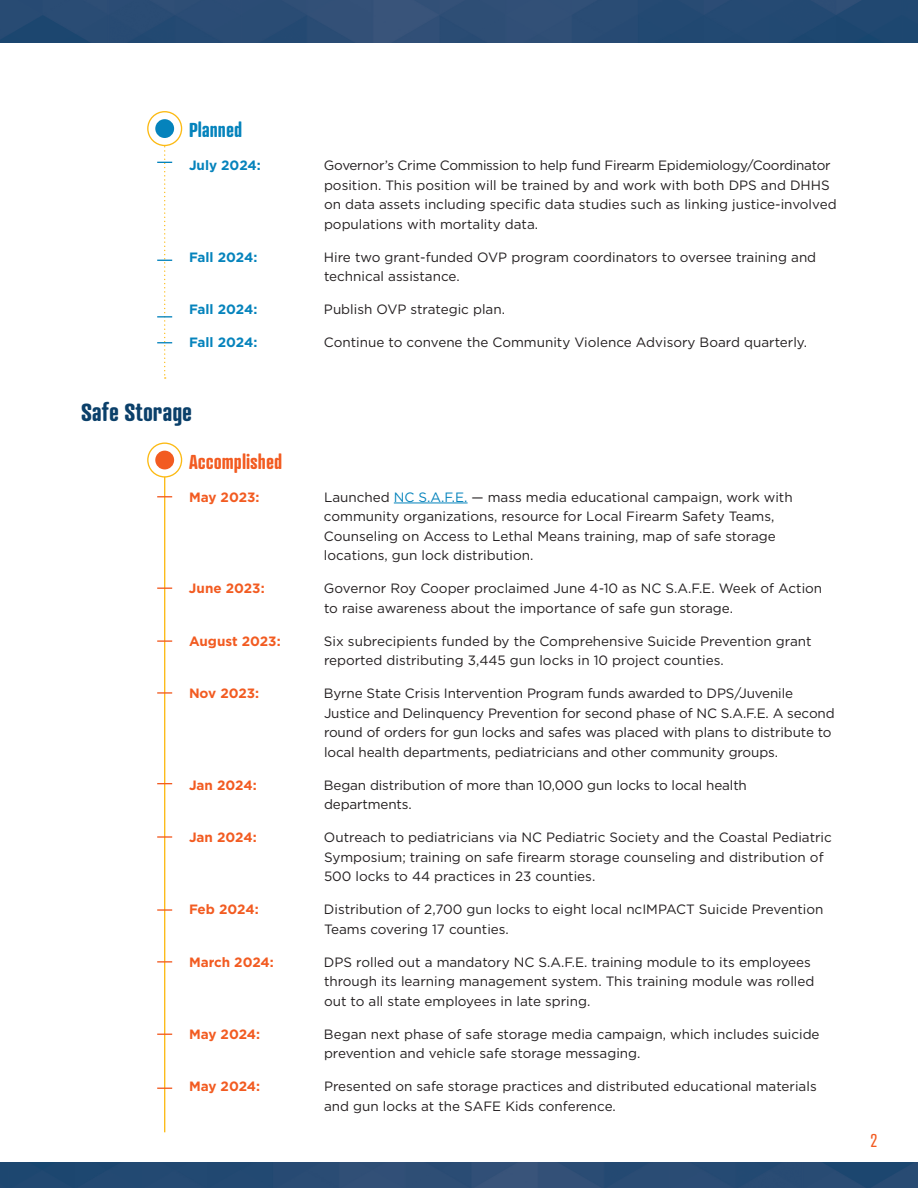
<style>
.page{position:relative;width:918px;height:1188px;background:#fff}
.page>*{position:absolute;margin:0;border:0;box-sizing:border-box;transform-origin:0 0}
.t1{font:700 24px "Atrament";color:#0b406a}
.t2{font:700 19.5px "Atrament";color:#f25b21}
.t3{font:700 19.5px "Atrament";color:#0583bc}
.t4{font:18px "Atrament";color:#f25b21}
.t5{font:13.5px/19.5px "Gotham";color:#231f20}
.t6{font:700 13.5px "Gotham";color:#f25b21}
.t7{font:700 13.5px "Gotham";color:#0583bc}
.s1{color:#0583bc}
</style>
<div class="page">
<img style="left:0;top:0;width:918px;height:42px">
<img style="left:0;top:1162px;width:918px;height:26px">
<hr style="left:394px;top:503px;width:74px;height:1px;background:#0583bc">
<div style="left:147px;top:111px;width:35px;height:35px;border:1px solid #fcba13;border-radius:50%"></div>
<div style="left:155px;top:119px;width:19px;height:19px;background:#0583bc;border-radius:50%"></div>
<svg style="left:157px;top:134px;width:15px;height:245px"></svg>
<hr style="left:164px;top:466px;width:1px;height:666px;background:#fcba13">
<svg style="left:148px;top:443px;width:34px;height:34px"></svg>
<div style="left:147px;top:442px;width:35px;height:36px;border:1px solid #fcba13;border-radius:50%"></div>
<div style="left:155px;top:451px;width:19px;height:18px;background:#f25b21;border-radius:50%"></div>
<svg style="left:157px;top:496px;width:15px;height:1px"></svg>
<svg style="left:157px;top:588px;width:15px;height:1px"></svg>
<svg style="left:157px;top:640px;width:15px;height:2px"></svg>
<svg style="left:157px;top:692px;width:15px;height:2px"></svg>
<svg style="left:157px;top:783px;width:15px;height:1px"></svg>
<svg style="left:157px;top:836px;width:15px;height:2px"></svg>
<svg style="left:157px;top:909px;width:15px;height:2px"></svg>
<svg style="left:157px;top:961px;width:15px;height:2px"></svg>
<svg style="left:157px;top:1034px;width:15px;height:1px"></svg>
<svg style="left:157px;top:1088px;width:15px;height:1px"></svg>
<h3 class="t3" style="left:189px;top:118px;width:55px">Planned</h3>
<p class="t7" style="left:189px;top:156px;width:73px">July 2024:</p>
<p class="t5" style="left:324px;top:155px;width:514px">Governor’s Crime Commission to help fund Firearm Epidemiology/Coordinator position. This position will be trained by and work with both DPS and DHHS on data assets including specific data studies such as linking justice-involved populations with mortality data.</p>
<p class="t7" style="left:189px;top:248px;width:70px">Fall 2024:</p>
<p class="t5" style="left:324px;top:247px;width:494px">Hire two grant-funded OVP program coordinators to oversee training and technical assistance.</p>
<p class="t7" style="left:189px;top:300px;width:70px">Fall 2024:</p>
<p class="t5" style="left:324px;top:299px;width:182px">Publish OVP strategic plan.</p>
<p class="t7" style="left:189px;top:333px;width:70px">Fall 2024:</p>
<p class="t5" style="left:324px;top:332px;width:485px">Continue to convene the Community Violence Advisory Board quarterly.</p>
<h2 class="t1" style="left:81px;top:397px;width:113px">Safe Storage</h2>
<h3 class="t2" style="left:189px;top:449px;width:95px">Accomplished</h3>
<p class="t6" style="left:189px;top:488px;width:72px">May 2023:</p>
<p class="t5" style="left:324px;top:487px;width:470px">Launched <span class="s1">NC S.A.F.E.</span> — mass media educational campaign, work with community organizations, resource for Local Firearm Safety Teams, Counseling on Access to Lethal Means training, map of safe storage locations, gun lock distribution.</p>
<p class="t6" style="left:189px;top:579px;width:77px">June 2023:</p>
<p class="t5" style="left:324px;top:578px;width:500px">Governor Roy Cooper proclaimed June 4-10 as NC S.A.F.E. Week of Action to raise awareness about the importance of safe gun storage.</p>
<p class="t6" style="left:189px;top:632px;width:93px">August 2023:</p>
<p class="t5" style="left:324px;top:631px;width:489px">Six subrecipients funded by the Comprehensive Suicide Prevention grant reported distributing 3,445 gun locks in 10 project counties.</p>
<p class="t6" style="left:189px;top:684px;width:72px">Nov 2023:</p>
<p class="t5" style="left:324px;top:683px;width:512px">Byrne State Crisis Intervention Program funds awarded to DPS/Juvenile Justice and Delinquency Prevention for second phase of NC S.A.F.E. A second round of orders for gun locks and safes was placed with plans to distribute to local health departments, pediatricians and other community groups.</p>
<p class="t6" style="left:189px;top:776px;width:69px">Jan 2024:</p>
<p class="t5" style="left:324px;top:775px;width:424px">Began distribution of more than 10,000 gun locks to local health departments.</p>
<p class="t6" style="left:189px;top:828px;width:69px">Jan 2024:</p>
<p class="t5" style="left:324px;top:827px;width:509px">Outreach to pediatricians via NC Pediatric Society and the Coastal Pediatric<br>Symposium; training on safe firearm storage counseling and distribution of<br>500 locks to 44 practices in 23 counties.</p>
<p class="t6" style="left:189px;top:900px;width:71px">Feb 2024:</p>
<p class="t5" style="left:324px;top:899px;width:501px">Distribution of 2,700 gun locks to eight local ncIMPACT Suicide Prevention<br>Teams covering 17 counties.</p>
<p class="t6" style="left:189px;top:953px;width:86px">March 2024:</p>
<p class="t5" style="left:324px;top:952px;width:492px">DPS rolled out a mandatory NC S.A.F.E. training module to its employees through its learning management system. This training module was rolled out to all state employees in late spring.</p>
<p class="t6" style="left:189px;top:1025px;width:73px">May 2024:</p>
<p class="t5" style="left:324px;top:1024px;width:497px">Began next phase of safe storage media campaign, which includes suicide prevention and vehicle safe storage messaging.</p>
<p class="t6" style="left:189px;top:1077px;width:73px">May 2024:</p>
<p class="t5" style="left:324px;top:1076px;width:494px">Presented on safe storage practices and distributed educational materials and gun locks at the SAFE Kids conference.</p>
<h3 class="t4" style="left:871px;top:1130px;width:8px">2</h3>
</div>
